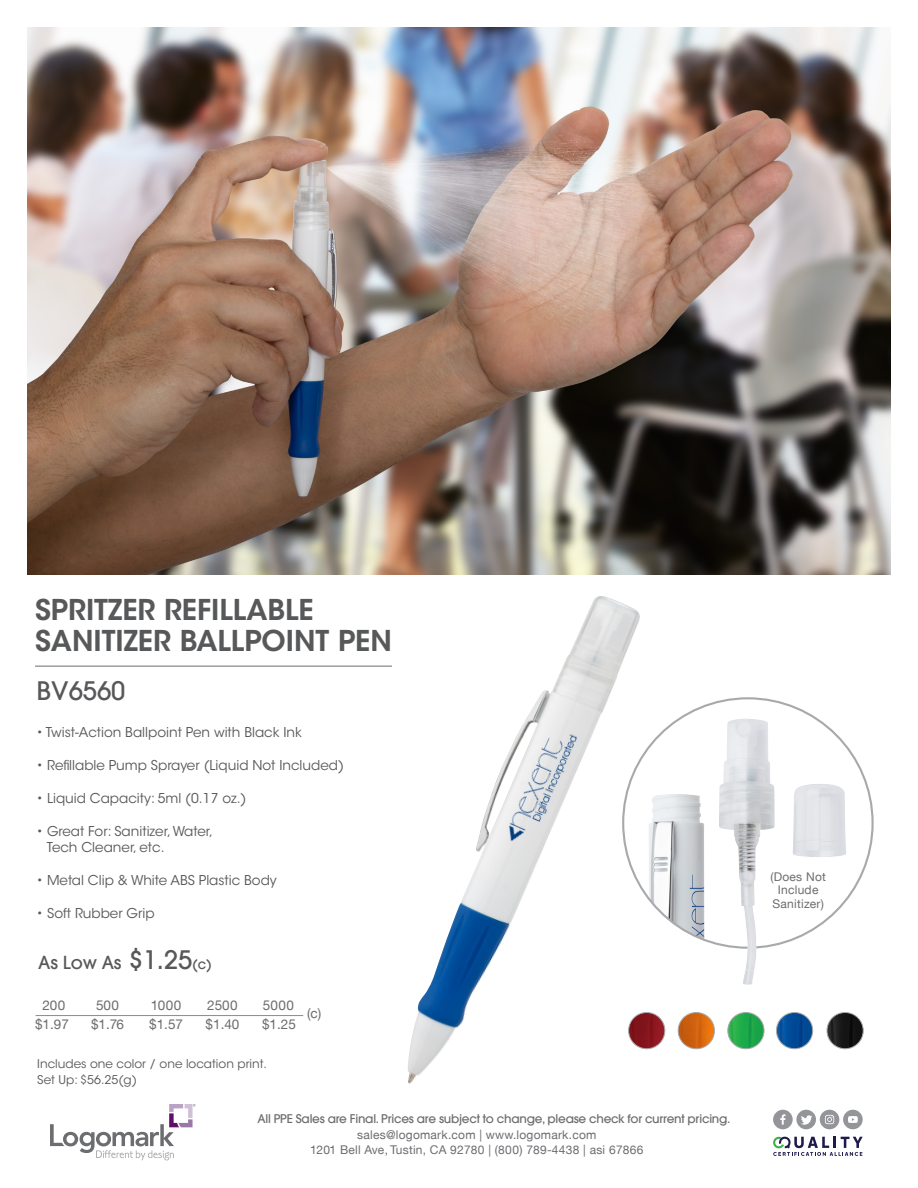
<style>
.page{position:relative;width:918px;height:1188px;background:#fff}
.page>*{position:absolute;margin:0;border:0;box-sizing:border-box;transform-origin:0 0}
.t1{font:600 28.5px "ITC Avant Garde Std";color:#57585a}
.t2{font:500 25.5px "Avant Garde LT";color:#57585a}
.t3{font:500 18px "Avant Garde LT";color:#57585a}
.t4{font:13.5px "ITC Avant Garde Std";color:#57585a}
.t5{font:13.5px "Helvetica Neue CE";color:#6c6d70}
.t6{font:12px "Helvetica Neue CE";letter-spacing:.02em;color:#6c6d70}
.t7{font:500 12px "Avant Garde LT";letter-spacing:-.02em;color:#6c6d70}
.t8{font:12px "ITC Avant Garde Std";color:#57585a}
.s1{font-size:25.5px}
.s2{font-size:13.5px}
</style>
<div class="page">
<svg style="left:50px;top:1104px;width:146px;height:56px"></svg>
<svg style="left:773px;top:1137px;width:90px;height:19px"></svg>
<svg style="left:773px;top:1110px;width:90px;height:19px"></svg>
<img style="left:27px;top:27px;width:864px;height:548px">
<hr style="left:35px;top:666px;width:357px;height:1px;background:#6c6d70">
<img style="left:408px;top:596px;width:233px;height:488px">
<img style="left:776px;top:1013px;width:37px;height:36px;border-radius:18px">
<div style="left:776px;top:1012px;width:37px;height:37px;border:1px solid #a8a9ad;border-radius:50%"></div>
<img style="left:827px;top:1013px;width:36px;height:36px;border-radius:18px">
<div style="left:827px;top:1012px;width:37px;height:37px;border:1px solid #a8a9ad;border-radius:50%"></div>
<img style="left:629px;top:1013px;width:36px;height:36px;border-radius:18px">
<div style="left:628px;top:1012px;width:37px;height:37px;border:1px solid #a8a9ad;border-radius:50%"></div>
<img style="left:678px;top:1013px;width:36px;height:36px">
<div style="left:678px;top:1012px;width:37px;height:37px;border:1px solid #a8a9ad;border-radius:50%"></div>
<img style="left:728px;top:1013px;width:36px;height:36px;border-radius:18px">
<div style="left:728px;top:1012px;width:36px;height:37px;border:1px solid #a8a9ad;border-radius:50%"></div>
<img style="left:793px;top:784px;width:53px;height:73px">
<img style="left:649px;top:794px;width:56px;height:147px">
<img style="left:719px;top:719px;width:56px;height:266px">
<hr style="left:36px;top:1015px;width:267px;height:1px;background:#8a8b8d">
<p class="t1" style="left:35px;top:591px;width:280px">SPRITZER REFILLABLE</p>
<p class="t1" style="left:35px;top:623px;width:358px">SANITIZER BALLPOINT PEN</p>
<p class="t2" style="left:37px;top:675px;width:90px">BV6560</p>
<p class="t4" style="left:37px;top:724px;width:267px">• Twist-Action Ballpoint Pen with Black Ink</p>
<p class="t4" style="left:37px;top:757px;width:309px">• Refillable Pump Sprayer (Liquid Not Included)</p>
<p class="t4" style="left:37px;top:790px;width:212px">• Liquid Capacity: 5ml (0.17 oz.)</p>
<p class="t4" style="left:37px;top:823px;width:178px">• Great For: Sanitizer, Water,</p>
<p class="t4" style="left:47px;top:839px;width:119px">Tech Cleaner, etc.</p>
<p class="t4" style="left:37px;top:872px;width:242px">• Metal Clip &amp; White ABS Plastic Body</p>
<p class="t4" style="left:37px;top:905px;width:120px">• Soft Rubber Grip</p>
<p class="t3" style="left:38px;top:951px;width:175px">As Low As <span class="s1">$1.25</span><span class="s2">(c)</span></p>
<p class="t5" style="left:42px;top:997px;width:25px">200</p>
<p class="t5" style="left:96px;top:997px;width:25px">500</p>
<p class="t5" style="left:151px;top:997px;width:32px">1000</p>
<p class="t5" style="left:207px;top:997px;width:32px">2500</p>
<p class="t5" style="left:263px;top:997px;width:33px">5000</p>
<p class="t5" style="left:35px;top:1017px;width:35px">$1.97</p>
<p class="t5" style="left:91px;top:1017px;width:35px">$1.76</p>
<p class="t5" style="left:149px;top:1017px;width:35px">$1.57</p>
<p class="t5" style="left:206px;top:1017px;width:35px">$1.40</p>
<p class="t5" style="left:262px;top:1017px;width:35px">$1.25</p>
<p class="t8" style="left:37px;top:1056px;width:231px">Includes one color / one location print.</p>
<p class="t8" style="left:37px;top:1073px;width:101px">Set Up: $56.25(g)</p>
<p class="t5" style="left:307px;top:1005px;width:16px">(c)</p>
<p class="t7" style="left:258px;top:1112px;width:475px">All PPE Sales are Final. Prices are subject to change, please check for current pricing.</p>
<p class="t6" style="left:357px;top:1128px;width:241px">sales@logomark.com | www.logomark.com</p>
<p class="t6" style="left:310px;top:1143px;width:335px">1201 Bell Ave, Tustin, CA 92780 | (800) 789-4438 | asi 67866</p>
<p class="t6" style="left:770px;top:869px;width:57px">(Does Not</p>
<p class="t6" style="left:778px;top:883px;width:42px">Include</p>
<p class="t6" style="left:773px;top:896px;width:53px">Sanitizer)</p>
</div>
